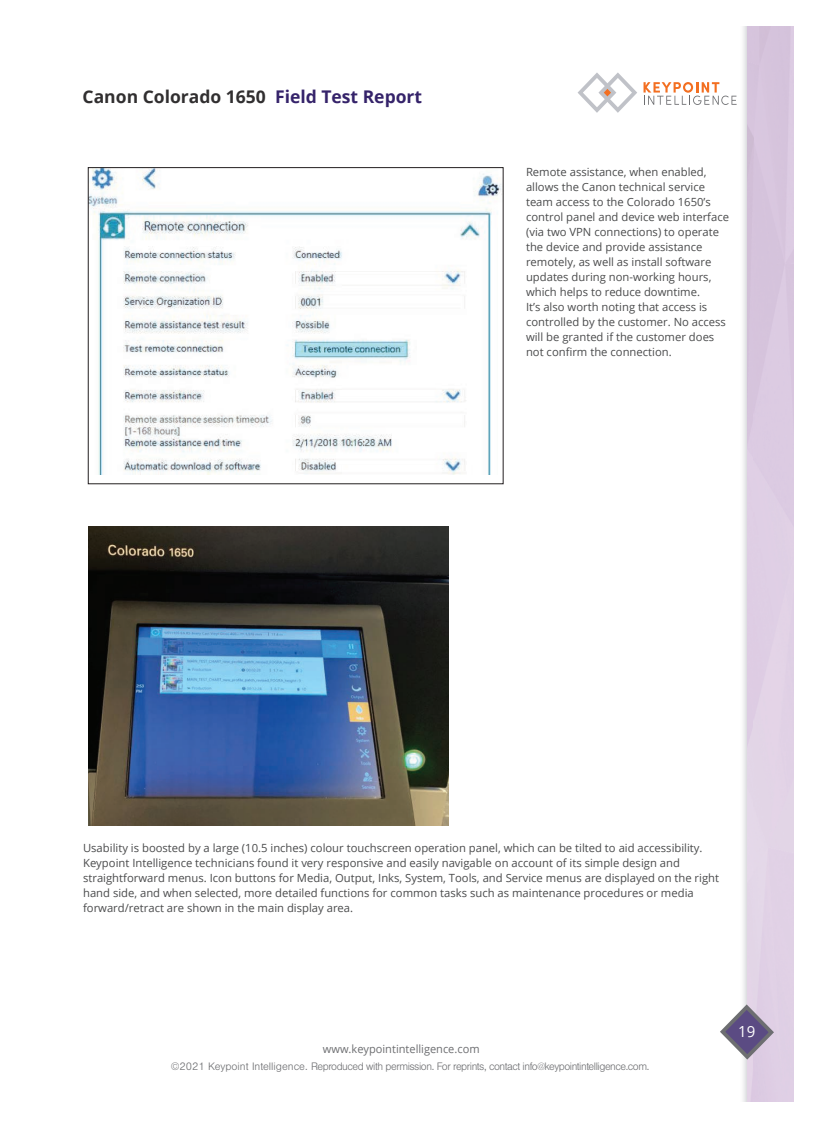
<style>
.page{position:relative;width:820px;height:1128px;background:#fff}
.page>*{position:absolute;margin:0;border:0;box-sizing:border-box;transform-origin:0 0}
.t1{font:700 17.5px "Open Sans";color:#312f30}
.t2{font:15.25px "Open Sans";color:#fff}
.t3{font:11.25px/15px "Open Sans";color:#4b4c4d}
.t4{font:300 11.25px "Nimbus San";letter-spacing:-.04em;color:#6d6e71}
.t5{font:11.25px "Open Sans";color:#6d6e71}
.s1{color:#35236a}
</style>
<div class="page">
<img style="left:743px;top:26px;width:50px;height:1075px">
<svg style="left:577px;top:72px;width:60px;height:41px"></svg>
<svg style="left:643px;top:82px;width:93px;height:23px"></svg>
<svg style="left:722px;top:1007px;width:48px;height:49px;background:#7b7194"></svg>
<div style="left:720px;top:1005px;width:52px;height:53px;border:4px solid #6d6e71;border-radius:50%"></div>
<img style="left:90px;top:169px;width:411px;height:306px">
<div style="left:88px;top:167px;width:415px;height:317px;border:1px solid #231f20"></div>
<img style="left:89px;top:526px;width:359px;height:299px">
<h1 class="t1" style="left:82px;top:85px;width:341px">Canon Colorado 1650 <span class="s1">Field Test Report</span></h1>
<p class="t3" style="left:525px;top:164px;width:204px">Remote assistance, when enabled, allows the Canon technical service team access to the Colorado 1650’s control panel and device web interface (via two VPN connections) to operate the device and provide assistance remotely, as well as install software updates during non-working hours, which helps to reduce downtime.<br>It’s also worth noting that access is controlled by the customer. No access will be granted if the customer does not confirm the connection.</p>
<p class="t3" style="left:83px;top:839px;width:637px">Usability is boosted by a large (10.5 inches) colour touchscreen operation panel, which can be tilted to aid accessibility.<br>Keypoint Intelligence technicians found it very responsive and easily navigable on account of its simple design and straightforward menus. Icon buttons for Media, Output, Inks, System, Tools, and Service menus are displayed on the right hand side, and when selected, more detailed functions for common tasks such as maintenance procedures or media forward/retract are shown in the main display area.</p>
<p class="t5" style="left:322px;top:1040px;width:158px">www.keypointintelligence.com</p>
<p class="t4" style="left:171px;top:1060px;width:480px">©2021 Keypoint Intelligence. Reproduced with permission. For reprints, contact info@keypointintelligence.com.</p>
<h2 class="t2" style="left:737px;top:1020px;width:19px">19</h2>
</div>
